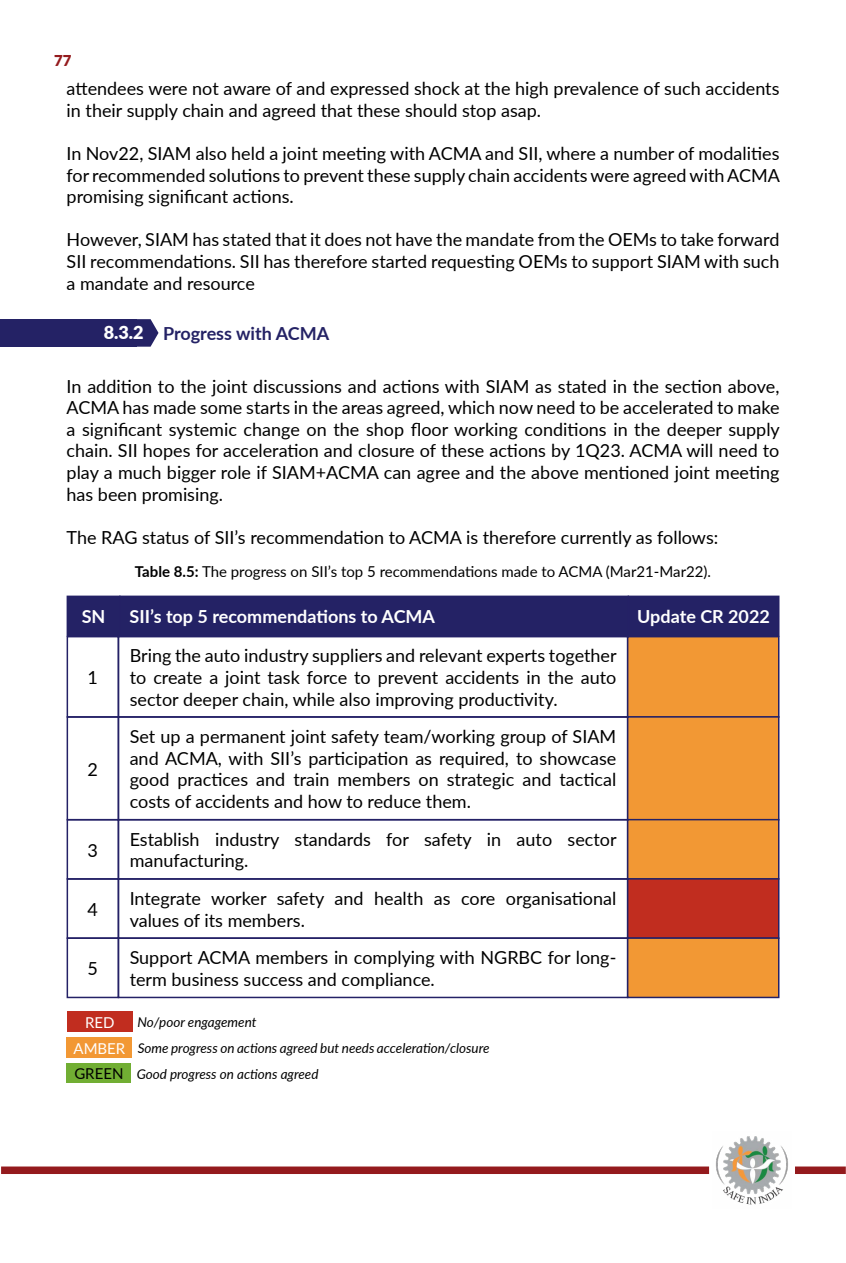
<style>
.page{position:relative;width:846px;height:1263px;background:#fff}
.page>*{position:absolute;margin:0;border:0;box-sizing:border-box;transform-origin:0 0}
.t1{font:18px/21.6px "Lato";color:#000;text-align:justify}
.t2{font:700 18px "Lato";color:#fff}
.t3{font:700 18px "Lato";color:#242265}
.t4{font:15px "Lato";color:#000}
.t5{font:15px/25.7px "Lato";color:#fff;text-align:center}
.t6{font:900 15px "Lato";color:#941a1d}
.t7{font:italic 13.5px/25.7px "Lato";color:#000}
.s1{font-weight:900;color:#fff}
.s2{font-weight:700}
</style>
<div class="page">
<div style="left:795px;top:1166px;width:51px;height:8px;background:#941a1d"></div>
<div style="left:1px;top:1166px;width:708px;height:8px;background:#941a1d"></div>
<img style="left:716px;top:1136px;width:72px;height:69px">
<svg style="left:137px;top:319px;width:22px;height:28px"></svg>
<div style="left:0;top:319px;width:137px;height:28px;background:#242265"></div>
<div style="left:67px;top:596px;width:53px;height:40px;background:#242265"></div>
<div style="left:628px;top:596px;width:151px;height:40px;background:#242265"></div>
<div style="left:120px;top:596px;width:508px;height:40px;background:#242265"></div>
<div style="left:67px;top:636px;width:52px;height:82px;border:2px solid #242166"></div>
<div style="left:67px;top:716px;width:52px;height:104px;border:2px solid #242166"></div>
<div style="left:67px;top:819px;width:52px;height:61px;border:2px solid #242166"></div>
<div style="left:67px;top:878px;width:52px;height:61px;border:2px solid #242166"></div>
<div style="left:67px;top:937px;width:52px;height:61px;border:2px solid #242166"></div>
<div style="left:118px;top:636px;width:510px;height:82px;border:2px solid #242166"></div>
<div style="left:118px;top:716px;width:510px;height:104px;border:2px solid #242166"></div>
<div style="left:118px;top:819px;width:510px;height:61px;border:2px solid #242166"></div>
<div style="left:118px;top:878px;width:510px;height:61px;border:2px solid #242166"></div>
<div style="left:118px;top:937px;width:510px;height:61px;border:2px solid #242166"></div>
<div style="left:627px;top:636px;width:153px;height:82px;background:#f29834;border:2px solid #242166"></div>
<div style="left:627px;top:716px;width:153px;height:104px;background:#f29834;border:2px solid #242166"></div>
<div style="left:627px;top:819px;width:153px;height:61px;background:#f29834;border:2px solid #242166"></div>
<div style="left:627px;top:878px;width:153px;height:61px;background:#c12d1f;border:2px solid #242166"></div>
<div style="left:627px;top:937px;width:153px;height:61px;background:#f29834;border:2px solid #242166"></div>
<div style="left:67px;top:1011px;width:66px;height:21px;background:#c12d1f"></div>
<div style="left:67px;top:1037px;width:65px;height:21px;background:#f29834"></div>
<div style="left:67px;top:1063px;width:64px;height:20px;background:#71ae33"></div>
<p class="t6" style="left:54px;top:49px;width:19px">77</p>
<p class="t1" style="left:67px;top:77px;width:714px">attendees were not aware of and expressed shock at the high prevalence of such accidents in their supply chain and agreed that these should stop asap.</p>
<p class="t1" style="left:67px;top:142px;width:715px">In Nov22, SIAM also held a joint meeting with ACMA and SII, where a number of modalities for recommended solutions to prevent these supply chain accidents were agreed with ACMA promising significant actions.</p>
<p class="t1" style="left:67px;top:228px;width:714px">However, SIAM has stated that it does not have the mandate from the OEMs to take forward SII recommendations. SII has therefore started requesting OEMs to support SIAM with such a mandate and resource</p>
<p class="t3" style="left:104px;top:320px;width:227px"><span class="s1">8.3.2</span> Progress with ACMA</p>
<p class="t1" style="left:67px;top:374px;width:715px">In addition to the joint discussions and actions with SIAM as stated in the section above, ACMA has made some starts in the areas agreed, which now need to be accelerated to make a significant systemic change on the shop floor working conditions in the deeper supply chain. SII hopes for acceleration and closure of these actions by 1Q23. ACMA will need to play a much bigger role if SIAM+ACMA can agree and the above mentioned joint meeting has been promising.</p>
<p class="t1" style="left:67px;top:526px;width:653px">The RAG status of SII’s recommendation to ACMA is therefore currently as follows:</p>
<p class="t4" style="left:135px;top:561px;width:578px"><span class="s2">Table 8.5:</span> The progress on SII’s top 5 recommendations made to ACMA (Mar21-Mar22).</p>
<p class="t2" style="left:82px;top:603px;width:25px">SN</p>
<p class="t2" style="left:130px;top:603px;width:307px">SII’s top 5 recommendations to ACMA</p>
<p class="t2" style="left:637px;top:603px;width:134px">Update CR 2022</p>
<p class="t1" style="left:88px;top:666px;width:12px">1</p>
<p class="t1" style="left:88px;top:757px;width:12px">2</p>
<p class="t1" style="left:88px;top:838px;width:12px">3</p>
<p class="t1" style="left:88px;top:898px;width:12px">4</p>
<p class="t1" style="left:88px;top:957px;width:12px">5</p>
<p class="t1" style="left:130px;top:644px;width:489px">Bring the auto industry suppliers and relevant experts together to create a joint task force to prevent accidents in the auto sector deeper chain, while also improving productivity.</p>
<p class="t1" style="left:130px;top:725px;width:488px">Set up a permanent joint safety team/working group of SIAM and ACMA, with SII’s participation as required, to showcase good practices and train members on strategic and tactical costs of accidents and how to reduce them.</p>
<p class="t1" style="left:130px;top:828px;width:488px">Establish industry standards for safety in auto sector manufacturing.</p>
<p class="t1" style="left:130px;top:887px;width:488px">Integrate worker safety and health as core organisational values of its members.</p>
<p class="t1" style="left:130px;top:946px;width:488px">Support ACMA members in complying with NGRBC for long&shy;term business success and compliance.</p>
<p class="t5" style="left:74px;top:1009px;width:53px">RED<br>AMBER</p>
<p class="t4" style="left:74px;top:1063px;width:51px">GREEN</p>
<p class="t7" style="left:137px;top:1009px;width:354px">No/poor engagement<br>Some progress on actions agreed but needs acceleration/closure<br>Good progress on actions agreed</p>
</div>
